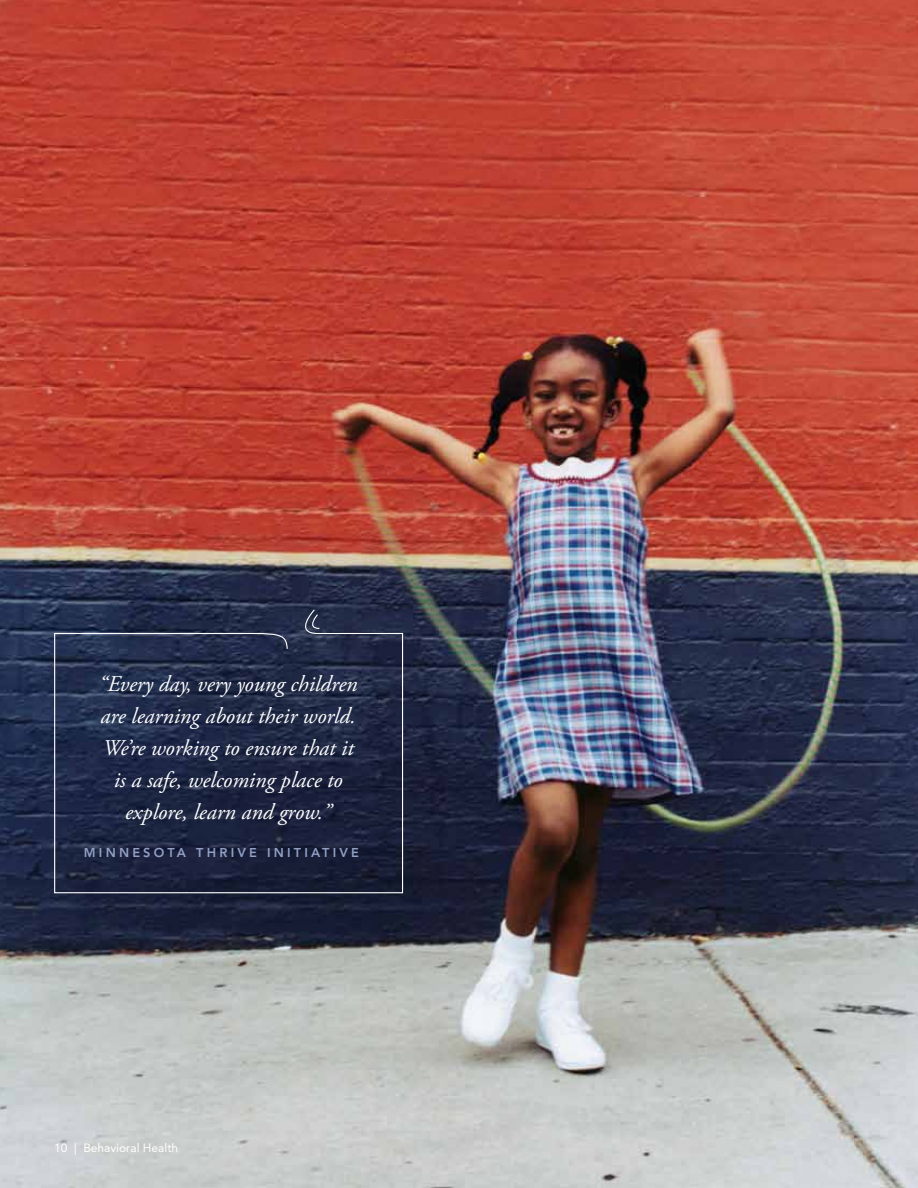
<style>
.page{position:relative;width:918px;height:1188px;background:#fff}
.page>*{position:absolute;margin:0;border:0;box-sizing:border-box;transform-origin:0 0}
.t1{font:italic 22.5px/32.1px "Adobe Garamond Pro";color:#fff;text-align:center}
.t2{font:800 12.75px "Avenir LT Std";letter-spacing:.25em;color:#91a0c4}
.t3{font:12px "Avenir LT Std";color:#fff}
</style>
<div class="page">
<img style="left:0;top:0;width:918px;height:1188px">
<svg style="left:54px;top:609px;width:350px;height:285px;background:#222b46"></svg>
<svg style="left:305px;top:614px;width:16px;height:16px"></svg>
<p class="t1" style="left:99px;top:669px;width:260px">“Every day, very young children are learning about their world.<br>We’re working to ensure that it is a safe, welcoming place to explore, learn and grow.”</p>
<p class="t2" style="left:84px;top:845px;width:277px">M INNESOTA THRIVE I NITIATIVE</p>
<p class="t3" style="left:54px;top:1141px;width:126px">10 | Behavioral Health</p>
</div>
